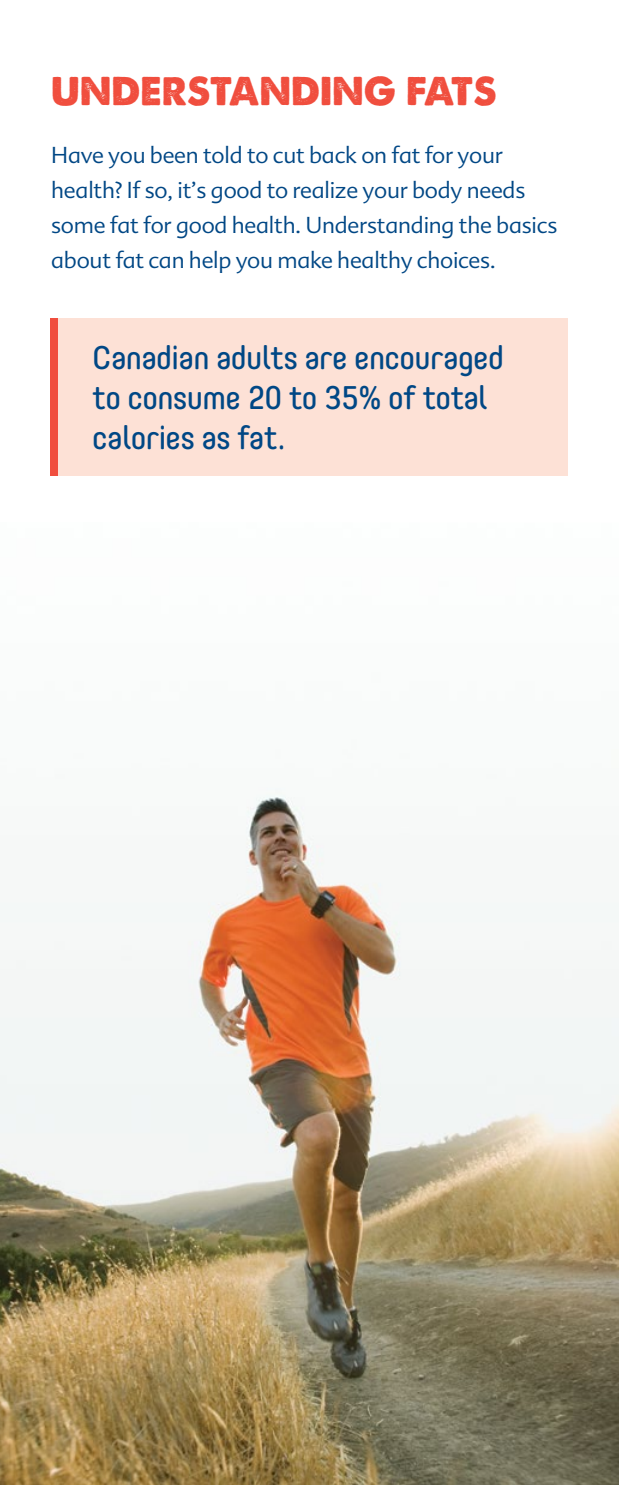
<style>
.page{position:relative;width:619px;height:1485px;background:#fff}
.page>*{position:absolute;margin:0;border:0;box-sizing:border-box;transform-origin:0 0}
.t1{font:38px "A Loveof Thunder Full";color:#f04e3e}
.t2{font:32.5px/40px "Core Mellow 45";letter-spacing:-.02em;color:#004785}
.t3{font:300 22.5px/35px "Advert";letter-spacing:-.01em;color:#004785}
</style>
<div class="page">
<img style="left:0;top:795px;width:619px;height:690px">
<div style="left:57px;top:319px;width:511px;height:157px;background:#fde1d6"></div>
<div style="left:50px;top:319px;width:8px;height:157px;background:#f04e3e"></div>
<h1 class="t1" style="left:51px;top:68px;width:447px">UNDERSTANDING FATS</h1>
<p class="t3" style="left:51px;top:137px;width:507px">Have you been told to cut back on fat for your health? If so, it’s good to realize your body needs some fat for good health. Understanding the basics about fat can help you make healthy choices.</p>
<h2 class="t2" style="left:92px;top:336px;width:413px">Canadian adults are encouraged to consume 20 to 35% of total calories as fat.</h2>
</div>
